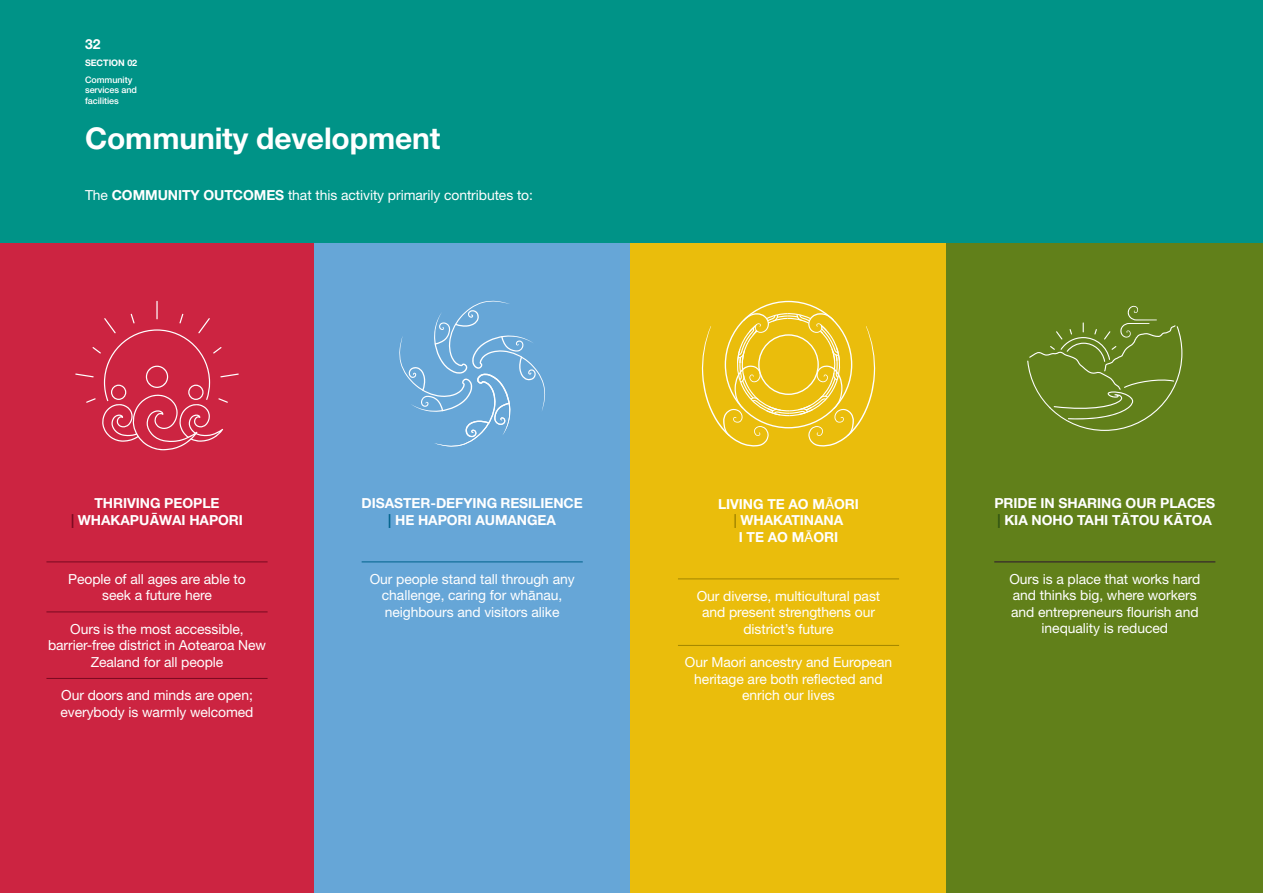
<style>
.page{position:relative;width:1263px;height:893px;background:#fff}
.page>*{position:absolute;margin:0;border:0;box-sizing:border-box;transform-origin:0 0}
.t1{font:700 30px "Helvetica Neue LT Std";letter-spacing:-.005em;color:#fff}
.t2{font:13.8px/16.5px "Helvetica Neue LT Std";letter-spacing:-.005em;color:#fff;text-align:center}
.t3{font:700 13.8px/16.5px "Helvetica Neue LT Std";letter-spacing:-.005em;color:#fff;text-align:center}
.t4{font:500 9px/10.5px "Helvetica Neue LT Std";letter-spacing:-.005em;color:#fff}
.t5{font:700 9px "Helvetica Neue LT Std";letter-spacing:-.005em;color:#fff}
.s1{font-weight:700}
.s2{color:#790920}
.s3{font-family:"Helvetica"}
.s4{color:#00628b}
.s5{font-family:"Helvetica";font-weight:400}
.s6{color:#a18500}
.s7{color:#305312}
</style>
<div class="page">
<div style="left:0;top:0;width:1263px;height:243px;background:#009387"></div>
<div style="left:0;top:243px;width:314px;height:650px;background:#cc2441"></div>
<div style="left:314px;top:243px;width:316px;height:650px;background:#66a6d7"></div>
<div style="left:630px;top:243px;width:317px;height:650px;background:#eabd0c"></div>
<div style="left:947px;top:243px;width:316px;height:650px;background:#61801a"></div>
<svg style="left:75px;top:301px;width:164px;height:149px"></svg>
<svg style="left:1027px;top:306px;width:155px;height:125px"></svg>
<svg style="left:701px;top:301px;width:175px;height:146px"></svg>
<svg style="left:399px;top:301px;width:146px;height:146px"></svg>
<hr style="left:46px;top:561px;width:222px;height:1px;background:#790920">
<hr style="left:46px;top:611px;width:222px;height:1px;background:#790920">
<hr style="left:46px;top:678px;width:222px;height:1px;background:#790920">
<hr style="left:994px;top:561px;width:221px;height:1px;background:#2d152e">
<hr style="left:678px;top:578px;width:221px;height:1px;background:#a18500">
<hr style="left:678px;top:645px;width:221px;height:1px;background:#a18500">
<hr style="left:362px;top:561px;width:221px;height:1px;background:#00628b">
<p class="t3" style="left:85px;top:36px;width:17px">32</p>
<p class="t5" style="left:85px;top:57px;width:54px">SECTION 02</p>
<p class="t4" style="left:85px;top:74px;width:54px">Community services and facilities</p>
<h1 class="t1" style="left:85px;top:120px;width:357px">Community development</h1>
<p class="t2" style="left:85px;top:186px;width:449px">The <span class="s1">COMMUNITY OUTCOMES</span> that this activity primarily contributes to:</p>
<p class="t3" style="left:71px;top:494px;width:173px">THRIVING PEOPLE<br><span class="s2">|</span> WHAKAPU<span class="s3">Ā</span>WAI HAPORI</p>
<p class="t2" style="left:68px;top:570px;width:179px">People of all ages are able to seek a future here</p>
<p class="t2" style="left:48px;top:620px;width:219px">Ours is the most accessible, barrier-free district in Aotearoa New<br>Zealand for all people</p>
<p class="t2" style="left:61px;top:687px;width:194px;text-align:left">Our doors and minds are open; everybody is warmly welcomed</p>
<p class="t3" style="left:362px;top:494px;width:223px">DISASTER-DEFYING RESILIENCE <span class="s4">|</span> HE HAPORI AUMANGEA</p>
<p class="t2" style="left:370px;top:570px;width:206px">Our people stand tall through any challenge, caring for wh<span class="s3">ā</span>nau, neighbours and visitors alike</p>
<p class="t3" style="left:718px;top:495px;width:142px">LIVING TE AO M<span class="s5">Ā</span>ORI <span class="s6">|</span> WHAKATINANA<br>I TE AO M<span class="s5">Ā</span>ORI</p>
<p class="t2" style="left:697px;top:587px;width:185px">Our diverse, multicultural past and present strengthens our district’s future</p>
<p class="t2" style="left:685px;top:654px;width:209px">Our Maori ancestry and European heritage are both reflected and enrich our lives</p>
<p class="t3" style="left:994px;top:494px;width:222px;text-align:left">PRIDE IN SHARING OUR PLACES <span class="s7">|</span> KIA NOHO TAHI T<span class="s3">Ā</span>TOU K<span class="s3">Ā</span>TOA</p>
<p class="t2" style="left:1009px;top:570px;width:192px">Ours is a place that works hard and thinks big, where workers and entrepreneurs flourish and inequality is reduced</p>
</div>
